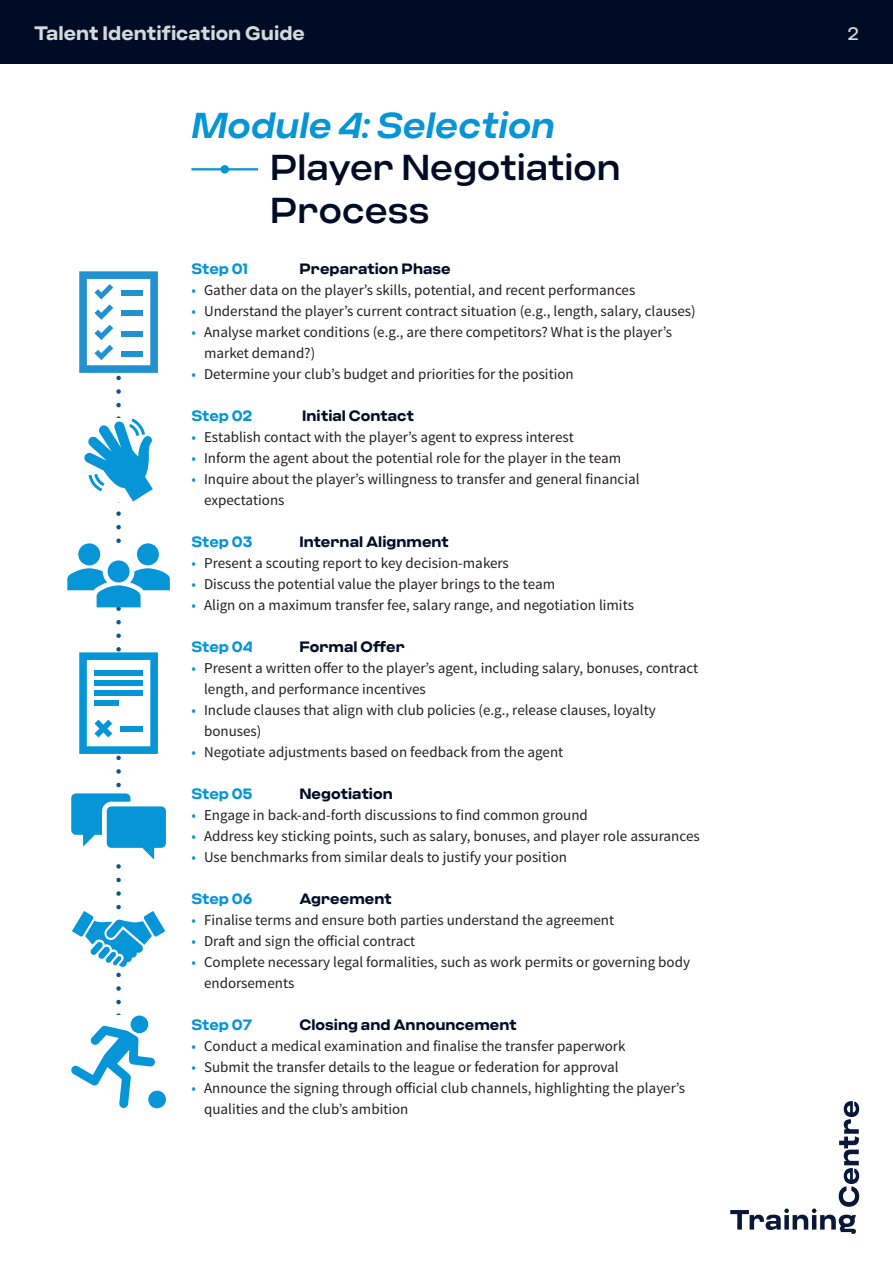
<style>
.page{position:relative;width:893px;height:1263px;background:#fff}
.page>*{position:absolute;margin:0;border:0;box-sizing:border-box;transform-origin:0 0}
.t1{font:500 36px/43.2px "Criteria CF";color:#000c26}
.t2{font:italic 600 36px "Criteria CF";color:#0695d6}
.t3{font:700 19.5px "Criteria CF";color:#d6d9da}
.t4{font:18px "Criteria CF";color:#d6d9da}
.t5{font:15px/21px "Source Sans Pro";color:#231f20}
.t6{font:700 15px "Criteria CF";color:#000c26}
.t7{font:700 15px "Criteria CF";letter-spacing:-.005em;color:#0695d6}
.s1{color:#0695d6}
</style>
<div class="page">
<div style="left:0;top:0;width:893px;height:64px;background:#000c26"></div>
<svg style="left:730px;top:1101px;width:129px;height:133px"></svg>
<div style="left:221px;top:165px;width:8px;height:9px;background:#0695d6;border-radius:50%"></div>
<hr style="left:191px;top:168px;width:67px;height:2px;background:#0695d6">
<svg style="left:67px;top:271px;width:103px;height:837px"></svg>
<div style="left:148px;top:1091px;width:18px;height:17px;background:#0695d6;border-radius:50%"></div>
<div style="left:131px;top:1015px;width:17px;height:18px;background:#0695d6;border-radius:50%"></div>
<h2 class="t3" style="left:34px;top:22px;width:272px">Talent Identification Guide</h2>
<p class="t4" style="left:847px;top:23px;width:13px">2</p>
<h1 class="t2" style="left:191px;top:104px;width:366px">Module 4: Selection</h1>
<h1 class="t1" style="left:270px;top:146px;width:352px">Player Negotiation<br>Process</h1>
<p class="t7" style="left:191px;top:260px;width:58px">Step 01</p>
<p class="t6" style="left:299px;top:260px;width:153px">Preparation Phase</p>
<p class="t5" style="left:191px;top:280px;width:445px"><span class="s1">•</span> Gather data on the player’s skills, potential, and recent performances</p>
<p class="t5" style="left:191px;top:301px;width:506px"><span class="s1">•</span> Understand the player’s current contract situation (e.g., length, salary, clauses)</p>
<p class="t5" style="left:204px;top:322px;width:469px;text-indent:-13px"><span class="s1">•</span> Analyse market conditions (e.g., are there competitors? What is the player’s market demand?)</p>
<p class="t5" style="left:191px;top:364px;width:384px"><span class="s1">•</span> Determine your club’s budget and priorities for the position</p>
<p class="t7" style="left:191px;top:407px;width:63px">Step 02</p>
<p class="t6" style="left:302px;top:407px;width:113px">Initial Contact</p>
<p class="t5" style="left:191px;top:427px;width:384px"><span class="s1">•</span> Establish contact with the player’s agent to express interest</p>
<p class="t5" style="left:191px;top:448px;width:431px"><span class="s1">•</span> Inform the agent about the potential role for the player in the team</p>
<p class="t5" style="left:204px;top:469px;width:437px;text-indent:-13px"><span class="s1">•</span> Inquire about the player’s willingness to transfer and general financial expectations</p>
<p class="t7" style="left:191px;top:533px;width:63px">Step 03</p>
<p class="t6" style="left:299px;top:533px;width:151px">Internal Alignment</p>
<p class="t5" style="left:191px;top:553px;width:319px"><span class="s1">•</span> Present a scouting report to key decision-makers</p>
<p class="t5" style="left:191px;top:574px;width:365px"><span class="s1">•</span> Discuss the potential value the player brings to the team</p>
<p class="t5" style="left:191px;top:595px;width:444px"><span class="s1">•</span> Align on a maximum transfer fee, salary range, and negotiation limits</p>
<p class="t7" style="left:191px;top:638px;width:63px">Step 04</p>
<p class="t6" style="left:299px;top:638px;width:107px">Formal Offer</p>
<p class="t5" style="left:204px;top:658px;width:496px;text-indent:-13px"><span class="s1">•</span> Present a written offer to the player’s agent, including salary, bonuses, contract length, and performance incentives</p>
<p class="t5" style="left:204px;top:700px;width:453px;text-indent:-13px"><span class="s1">•</span> Include clauses that align with club policies (e.g., release clauses, loyalty bonuses)</p>
<p class="t5" style="left:191px;top:742px;width:373px"><span class="s1">•</span> Negotiate adjustments based on feedback from the agent</p>
<p class="t7" style="left:191px;top:785px;width:62px">Step 05</p>
<p class="t6" style="left:299px;top:785px;width:95px">Negotiation</p>
<p class="t5" style="left:191px;top:805px;width:398px"><span class="s1">•</span> Engage in back-and-forth discussions to find common ground</p>
<p class="t5" style="left:191px;top:826px;width:510px"><span class="s1">•</span> Address key sticking points, such as salary, bonuses, and player role assurances</p>
<p class="t5" style="left:191px;top:847px;width:377px"><span class="s1">•</span> Use benchmarks from similar deals to justify your position</p>
<p class="t7" style="left:191px;top:890px;width:62px">Step 06</p>
<p class="t6" style="left:299px;top:890px;width:94px">Agreement</p>
<p class="t5" style="left:191px;top:910px;width:424px"><span class="s1">•</span> Finalise terms and ensure both parties understand the agreement</p>
<p class="t5" style="left:191px;top:931px;width:225px"><span class="s1">•</span> Draft and sign the official contract</p>
<p class="t5" style="left:204px;top:952px;width:487px;text-indent:-13px"><span class="s1">•</span> Complete necessary legal formalities, such as work permits or governing body endorsements</p>
<p class="t7" style="left:191px;top:1016px;width:63px">Step 07</p>
<p class="t6" style="left:299px;top:1016px;width:219px">Closing and Announcement</p>
<p class="t5" style="left:191px;top:1036px;width:436px"><span class="s1">•</span> Conduct a medical examination and finalise the transfer paperwork</p>
<p class="t5" style="left:191px;top:1057px;width:429px"><span class="s1">•</span> Submit the transfer details to the league or federation for approval</p>
<p class="t5" style="left:204px;top:1078px;width:482px;text-indent:-13px"><span class="s1">•</span> Announce the signing through official club channels, highlighting the player’s qualities and the club’s ambition</p>
</div>
